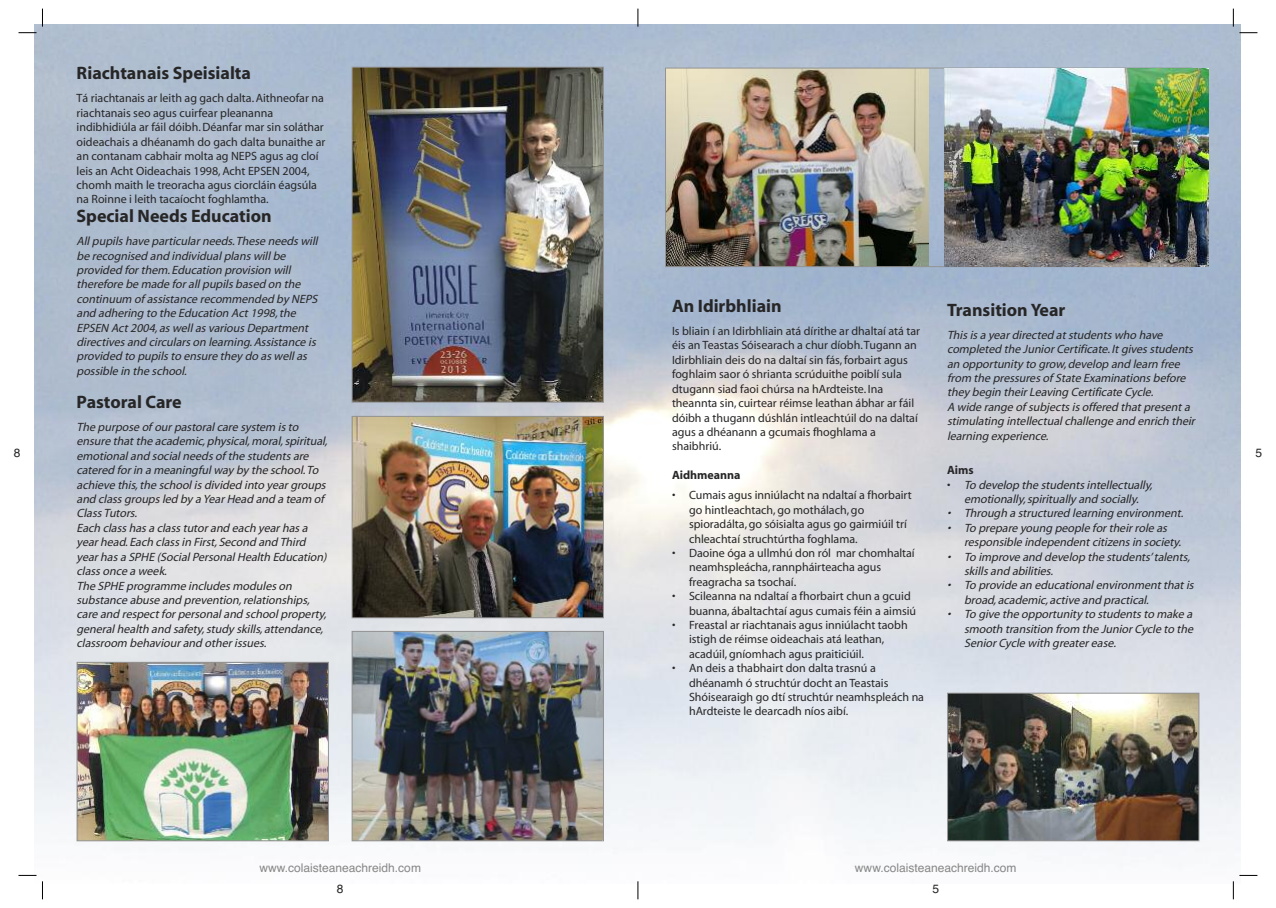
<style>
.page{position:relative;width:1276px;height:908px;background:#fff}
.page>*{position:absolute;margin:0;border:0;box-sizing:border-box;transform-origin:0 0}
.t1{font:700 18px "Myriad";color:#272627}
.t2{font:italic 12px/14.4px "Myriad";letter-spacing:-.01em;color:#272627}
.t3{font:12px/14.4px "Myriad";color:#272627}
.t4{font:12px "Helvetica";color:#868686}
.t5{font:700 12px "Myriad";color:#272627}
.t6{font:12px "Helvetica";color:#272627}
.s1{font-style:normal}
</style>
<div class="page">
<img style="left:34px;top:24px;width:1206px;height:859px">
<svg style="left:42px;top:880px;width:1px;height:18px"></svg>
<svg style="left:637px;top:9px;width:1px;height:18px"></svg>
<svg style="left:637px;top:880px;width:1px;height:18px"></svg>
<svg style="left:19px;top:9px;width:24px;height:24px"></svg>
<svg style="left:1233px;top:9px;width:24px;height:24px"></svg>
<svg style="left:19px;top:874px;width:17px;height:1px"></svg>
<svg style="left:1233px;top:874px;width:24px;height:24px"></svg>
<img style="left:667px;top:70px;width:261px;height:195px">
<img style="left:949px;top:694px;width:248px;height:144px">
<div style="left:947px;top:692px;width:252px;height:148px;border:1px solid #939393"></div>
<img style="left:79px;top:663px;width:248px;height:175px">
<div style="left:77px;top:661px;width:252px;height:179px;border:1px solid #939393"></div>
<img style="left:354px;top:417px;width:248px;height:199px">
<div style="left:352px;top:415px;width:252px;height:203px;border:1px solid #939393"></div>
<img style="left:353px;top:632px;width:249px;height:206px">
<div style="left:351px;top:630px;width:253px;height:210px;border:1px solid #939393"></div>
<img style="left:354px;top:69px;width:248px;height:331px">
<div style="left:352px;top:67px;width:252px;height:335px;border:1px solid #939393"></div>
<img style="left:944px;top:69px;width:264px;height:197px">
<h1 class="t1" style="left:77px;top:67px;width:176px">Riachtanais Speisialta</h1>
<p class="t3" style="left:77px;top:92px;width:250px">Tá riachtanais ar leith ag gach dalta.Aithneofar na riachtanais seo agus cuirfear pleananna indibhidiúla ar fáil dóibh.Déanfar mar sin soláthar oideachais a dhéanamh do gach dalta bunaithe ar an contanam cabhair molta ag NEPS agus ag cloí leis an Acht Oideachais 1998,Acht EPSEN 2004, chomh maith le treoracha agus ciorcláin éagsúla na Roinne i leith tacaíocht foghlamtha.</p>
<h1 class="t1" style="left:77px;top:209px;width:197px">Special Needs Education</h1>
<p class="t2" style="left:77px;top:235px;width:245px">All pupils have particular needs.These needs will be recognised and individual plans will be provided for them. Education provision will therefore be made for all pupils based on the continuum of assistance recommended by NEPS and adhering to the Education Act 1998,the EPSEN Act 2004, as well as various Department directives and circulars on learning.Assistance is provided to pupils to ensure they do as well as possible in the school.</p>
<h1 class="t1" style="left:77px;top:395px;width:107px">Pastoral Care</h1>
<p class="t2" style="left:77px;top:420px;width:255px">The purpose of our pastoral care system is to ensure that the academic,physical, moral,spiritual, emotional and social needs of the students are catered for in a meaningful way by the school.To achieve this,the school is divided into year groups and class groups led by a Year Head and a team of Class Tutors.<br>Each class has a class tutor and each year has a year head. Each class in First, Second and Third year has a SPHE (Social Personal Health Education) class once a week.<br>The SPHE programme includes modules on substance abuse and prevention,relationships, care and respect for personal and school property, general health and safety,study skills, attendance, classroom behaviour and other issues.</p>
<h1 class="t1" style="left:672px;top:299px;width:111px">An Idirbhliain</h1>
<p class="t3" style="left:672px;top:325px;width:250px">Is bliain í an Idirbhliain atá dírithe ar dhaltaí atá tar éis an Teastas Sóisearach a chur díobh.Tugann an Idirbhliain deis do na daltaí sin fás,forbairt agus foghlaim saor ó shrianta scrúduithe poiblí sula dtugann siad faoi chúrsa na hArdteiste. Ina theannta sin, cuirtear réimse leathan ábhar ar fáil dóibh a thugann dúshlán intleachtúil do na daltaí agus a dhéanann a gcumais fhoghlama a shaibhriú.</p>
<p class="t5" style="left:672px;top:470px;width:70px">Aidhmeanna</p>
<p class="t3" style="left:689px;top:489px;width:224px;text-indent:-17px">• Cumais agus inniúlacht na ndaltaí a fhorbairt go hintleachtach, go mothálach, go spioradálta, go sóisialta agus go gairmiúil trí chleachtaí struchtúrtha foghlama.</p>
<p class="t3" style="left:689px;top:546px;width:227px;text-indent:-17px">• Daoine óga a ullmhú don ról mar chomhaltaí neamhspleácha,rannpháirteacha agus freagracha sa tsochaí.</p>
<p class="t3" style="left:689px;top:589px;width:229px;text-indent:-17px">• Scileanna na ndaltaí a fhorbairt chun a gcuid buanna, ábaltachtaí agus cumais féin a aimsiú</p>
<p class="t3" style="left:689px;top:618px;width:220px;text-indent:-17px">• Freastal ar riachtanais agus inniúlacht taobh istigh de réimse oideachais atá leathan, acadúil, gníomhach agus praiticiúil.</p>
<p class="t3" style="left:689px;top:661px;width:236px;text-indent:-17px">• An deis a thabhairt don dalta trasnú a dhéanamh ó struchtúr docht an Teastais Shóisearaigh go dtí struchtúr neamhspleách na hArdteiste le dearcadh níos aibí.</p>
<h1 class="t1" style="left:947px;top:303px;width:120px">Transition Year</h1>
<p class="t2" style="left:947px;top:328px;width:252px">This is a year directed at students who have completed the Junior Certificate. It gives students an opportunity to grow,develop and learn free from the pressures of State Examinations before they begin their Leaving Certificate Cycle.<br>A wide range of subjects is offered that present a stimulating intellectual challenge and enrich their learning experience.</p>
<p class="t5" style="left:947px;top:465px;width:28px">Aims</p>
<p class="t2" style="left:947px;top:478px;width:209px;text-align:center"><span class="s1">•</span> To develop the students intellectually, emotionally,spiritually and socially.</p>
<p class="t2" style="left:947px;top:507px;width:240px">• Through a structured learning environment.</p>
<p class="t2" style="left:964px;top:521px;width:221px;text-indent:-17px">• To prepare young people for their role as responsible independent citizens in society.</p>
<p class="t2" style="left:964px;top:550px;width:230px;text-indent:-17px">• To improve and develop the students’talents, skills and abilities.</p>
<p class="t2" style="left:964px;top:579px;width:233px;text-indent:-17px">• To provide an educational environment that is broad, academic, active and practical.</p>
<p class="t2" style="left:964px;top:608px;width:233px;text-align:justify;text-indent:-17px">• To give the opportunity to students to make a smooth transition from the Junior Cycle to the Senior Cycle with greater ease.</p>
<p class="t6" style="left:14px;top:446px;width:8px">8</p>
<p class="t6" style="left:1255px;top:446px;width:8px">5</p>
<p class="t4" style="left:259px;top:860px;width:163px">www.colaisteaneachreidh.com</p>
<p class="t4" style="left:855px;top:860px;width:163px">www.colaisteaneachreidh.com</p>
<p class="t6" style="left:337px;top:881px;width:8px">8</p>
<p class="t6" style="left:932px;top:881px;width:8px">5</p>
</div>
